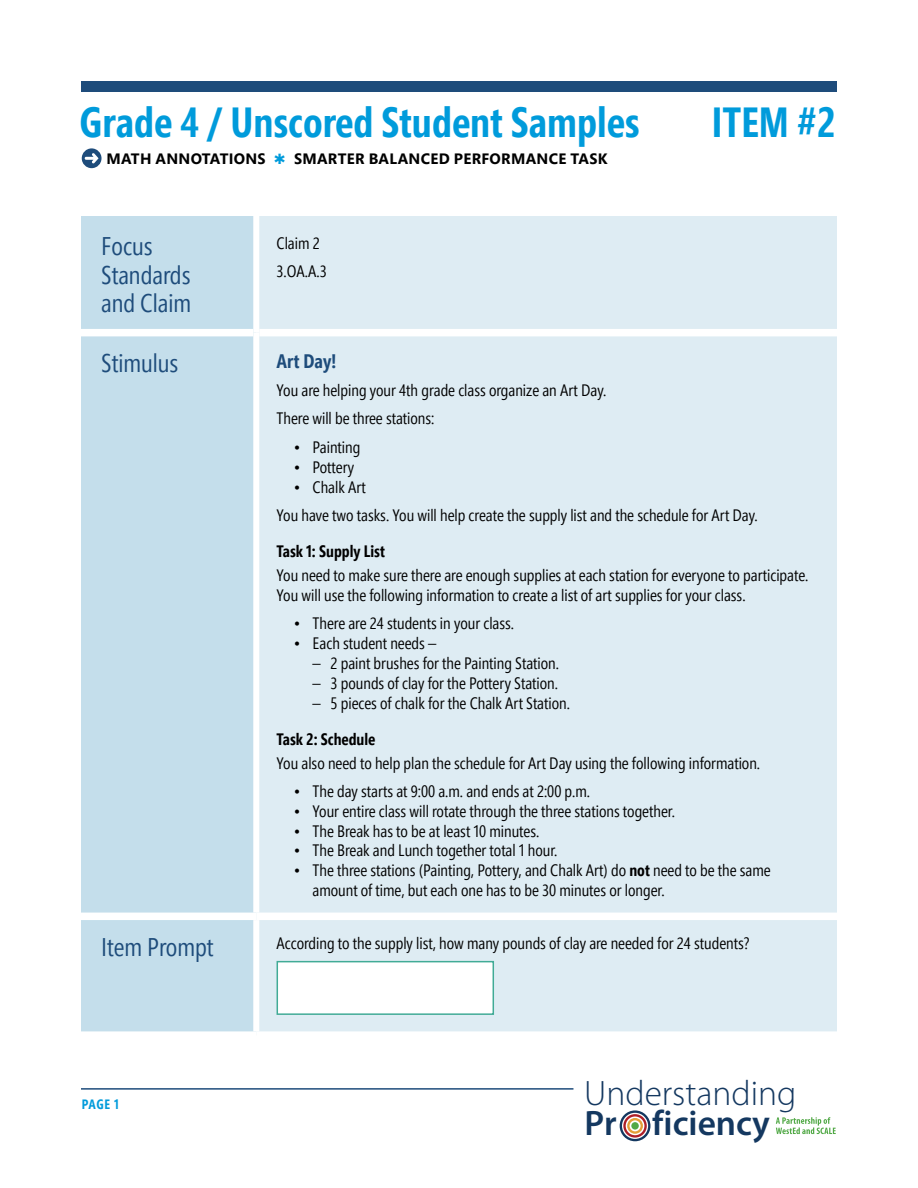
<style>
.page{position:relative;width:918px;height:1188px;background:#fff}
.page>*{position:absolute;margin:0;border:0;box-sizing:border-box;transform-origin:0 0}
.t1{font:700 42px "Segoe Pro Cond";color:#009bdb}
.t2{font:300 35.4px "Myriad Pro";color:#143860}
.t3{font:600 35.4px "Myriad Pro";color:#143860}
.Table_H1_Left_Column{font:25.5px/28.5px "Segoe Pro Cond";color:#1e4c7b}
.Table_H2{font:700 19.5px "Segoe Pro Cond";color:#1e4c7b}
.Table_body{font:16.5px/19.8px "Segoe Pro Cond";color:#000}
.Table_H3{font:700 16.5px "Segoe Pro Cond";color:#000}
.t4{font:700 15px "Segoe Pro";letter-spacing:.02em;color:#000}
.t5{font:700 13.5px "Segoe Pro Cond";color:#009bdb}
.s1{color:#009bdb}
.s2{font-weight:700}
</style>
<div class="page">
<div style="left:81px;top:82px;width:756px;height:10px;background:#1e4c7b"></div>
<hr style="left:81px;top:1088px;width:492px;height:2px;background:#1e4c7b">
<svg style="left:776px;top:1117px;width:60px;height:17px"></svg>
<div style="left:620px;top:1110px;width:30px;height:31px;border:2px solid #143860;border-radius:50%"></div>
<div style="left:623px;top:1114px;width:24px;height:24px;border:2px solid #ad1f28;border-radius:50%"></div>
<div style="left:627px;top:1118px;width:16px;height:16px;border:2px solid #e49f39;border-radius:50%"></div>
<div style="left:631px;top:1122px;width:8px;height:8px;background:#52a947;border-radius:50%"></div>
<svg style="left:82px;top:148px;width:20px;height:20px"></svg>
<svg style="left:85px;top:153px;width:14px;height:10px"></svg>
<div style="left:81px;top:216px;width:172px;height:815px;background:#c4deeb"></div>
<div style="left:259px;top:216px;width:578px;height:815px;background:#deecf3"></div>
<div style="left:256px;top:913px;width:581px;height:7px;background:#fff"></div>
<div style="left:81px;top:329px;width:172px;height:7px;background:#fff"></div>
<div style="left:81px;top:913px;width:175px;height:7px;background:#fff"></div>
<div style="left:259px;top:329px;width:578px;height:7px;background:#fff"></div>
<div style="left:277px;top:961px;width:217px;height:54px;background:#fff;border:2px solid #41ab96"></div>
<h1 class="t1" style="left:80px;top:96px;width:562px">Grade 4 / Unscored Student Samples</h1>
<h1 class="t1" style="left:712px;top:96px;width:125px">ITEM #2</h1>
<p class="t4" style="left:106px;top:148px;width:502px">MATH ANNOTATIONS <span class="s1">✱</span> SMARTER BALANCED PERFORMANCE TASK</p>
<p class="Table_H1_Left_Column" style="left:101px;top:232px;width:92px">Focus<br>Standards and Claim</p>
<p class="Table_body" style="left:277px;top:233px;width:45px">Claim 2</p>
<p class="Table_body" style="left:277px;top:262px;width:52px">3.OA.A.3</p>
<p class="Table_H1_Left_Column" style="left:101px;top:349px;width:79px">Stimulus</p>
<p class="Table_H2" style="left:277px;top:349px;width:62px">Art Day!</p>
<p class="Table_body" style="left:277px;top:380px;width:331px">You are helping your 4th grade class organize an Art Day.</p>
<p class="Table_body" style="left:277px;top:409px;width:159px">There will be three stations:</p>
<p class="Table_body" style="left:295px;top:437px;width:67px">• Painting</p>
<p class="Table_body" style="left:295px;top:457px;width:61px">• Pottery</p>
<p class="Table_body" style="left:295px;top:477px;width:73px">• Chalk Art</p>
<p class="Table_body" style="left:277px;top:505px;width:483px">You have two tasks. You will help create the supply list and the schedule for Art Day.</p>
<p class="Table_H3" style="left:277px;top:541px;width:110px">Task 1: Supply List</p>
<p class="Table_body" style="left:277px;top:565px;width:533px">You need to make sure there are enough supplies at each station for everyone to participate.<br>You will use the following information to create a list of art supplies for your class.</p>
<p class="Table_body" style="left:295px;top:614px;width:221px">• There are 24 students in your class.</p>
<p class="Table_body" style="left:295px;top:634px;width:143px">• Each student needs –</p>
<p class="Table_body" style="left:313px;top:653px;width:248px">– 2 paint brushes for the Painting Station.</p>
<p class="Table_body" style="left:313px;top:673px;width:247px">– 3 pounds of clay for the Pottery Station.</p>
<p class="Table_body" style="left:313px;top:693px;width:259px">– 5 pieces of chalk for the Chalk Art Station.</p>
<p class="Table_H3" style="left:277px;top:728px;width:100px">Task 2: Schedule</p>
<p class="Table_body" style="left:277px;top:753px;width:485px">You also need to help plan the schedule for Art Day using the following information.</p>
<p class="Table_body" style="left:295px;top:781px;width:297px">• The day starts at 9:00 a.m. and ends at 2:00 p.m.</p>
<p class="Table_body" style="left:295px;top:801px;width:382px">• Your entire class will rotate through the three stations together.</p>
<p class="Table_body" style="left:295px;top:821px;width:246px">• The Break has to be at least 10 minutes.</p>
<p class="Table_body" style="left:295px;top:841px;width:264px">• The Break and Lunch together total 1 hour.</p>
<p class="Table_body" style="left:313px;top:861px;width:460px;text-indent:-18px">• The three stations (Painting, Pottery, and Chalk Art) do <span class="s2">not</span> need to be the same amount of time, but each one has to be 30 minutes or longer.</p>
<p class="Table_H1_Left_Column" style="left:101px;top:933px;width:114px">Item Prompt</p>
<p class="Table_body" style="left:277px;top:933px;width:474px">According to the supply list, how many pounds of clay are needed for 24 students?</p>
<p class="t5" style="left:82px;top:1096px;width:39px">PAGE 1</p>
<h2 class="t2" style="left:584px;top:1072px;width:214px">Understanding</h2>
<h2 class="t3" style="left:584px;top:1100px;width:187px">Pr ficiency</h2>
</div>
